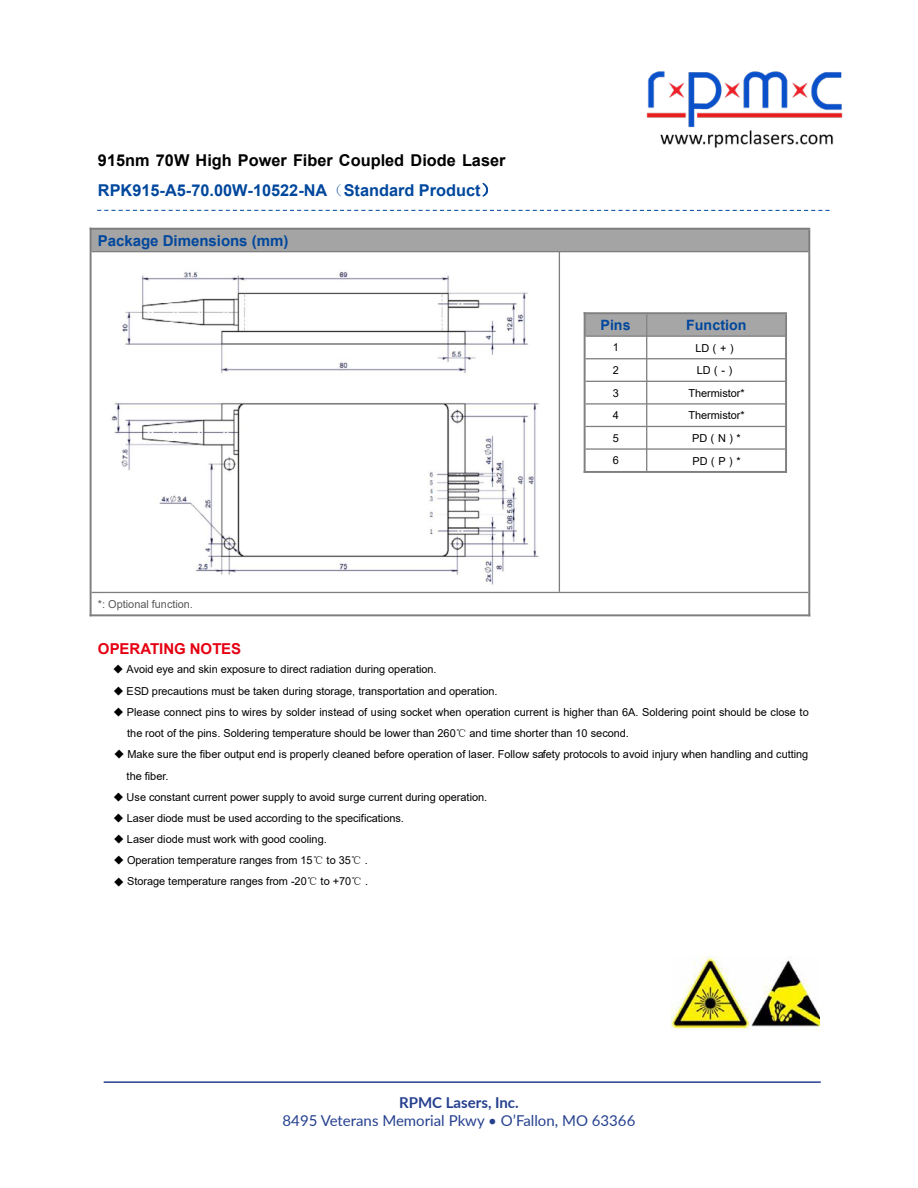
<style>
.page{position:relative;width:918px;height:1188px;background:#fff}
.page>*{position:absolute;margin:0;border:0;box-sizing:border-box;transform-origin:0 0}
.t1{font:700 16.35px/29.2px "Arial";color:#000}
.t2{font:15px "Lato";color:#25408f}
.t3{font:700 15px "Arial";color:#00479d}
.t4{font:700 15px "Lato";color:#25408f}
.t5{font:700 15px "Arial";letter-spacing:-.005em;color:#e60012}
.t6{font:700 14.25px "Arial";color:#00479d}
.t7{font:10.95px/21px "Arial";letter-spacing:-.005em;color:#000}
.t8{font:10.95px "Arial";letter-spacing:-.005em;color:#585858}
.s1{color:#00479d}
.s2{font-family:"Sim Sun";font-weight:400;color:#00479d}
.s3{font-family:"Arial Unicode MS"}
.s4{font-family:"Sim Sun"}
</style>
<div class="page">
<hr style="left:104px;top:1081px;width:717px;height:2px;background:#25408f">
<svg style="left:97px;top:210px;width:733px;height:1px"></svg>
<div style="left:91px;top:230px;width:717px;height:21px;background:#a4a4a4"></div>
<img style="left:111px;top:271px;width:428px;height:314px">
<div style="left:586px;top:314px;width:60px;height:22px;background:#a6a6a6"></div>
<div style="left:647px;top:314px;width:138px;height:22px;background:#a6a6a6"></div>
<hr style="left:584px;top:312px;width:203px;height:2px;background:#808080">
<hr style="left:584px;top:471px;width:203px;height:2px;background:#808080">
<hr style="left:586px;top:336px;width:199px;height:1px;background:#808080">
<hr style="left:586px;top:358px;width:199px;height:1px;background:#808080">
<hr style="left:586px;top:381px;width:199px;height:1px;background:#808080">
<hr style="left:586px;top:403px;width:199px;height:2px;background:#808080">
<hr style="left:586px;top:426px;width:199px;height:1px;background:#808080">
<hr style="left:586px;top:448px;width:199px;height:2px;background:#808080">
<hr style="left:584px;top:312px;width:2px;height:161px;background:#808080">
<hr style="left:785px;top:314px;width:2px;height:159px;background:#808080">
<hr style="left:646px;top:314px;width:1px;height:157px;background:#808080">
<hr style="left:90px;top:228px;width:720px;height:2px;background:#7e7e7e">
<hr style="left:90px;top:614px;width:720px;height:2px;background:#7e7e7e">
<hr style="left:92px;top:251px;width:716px;height:1px;background:#7e7e7e">
<hr style="left:92px;top:592px;width:716px;height:1px;background:#7e7e7e">
<hr style="left:90px;top:228px;width:2px;height:388px;background:#7e7e7e">
<hr style="left:808px;top:230px;width:2px;height:386px;background:#7e7e7e">
<hr style="left:559px;top:251px;width:1px;height:341px;background:#7e7e7e">
<img style="left:672px;top:957px;width:147px;height:72px">
<img style="left:646px;top:71px;width:197px;height:76px">
<h1 class="t1" style="left:98px;top:146px;width:409px">915nm 70W High Power Fiber Coupled Diode Laser<br><span class="s1">RPK915-A5-70.00W-10522-NA</span><span class="s2">（</span><span class="s1">Standard Product</span><span class="s2">）</span></h1>
<h2 class="t3" style="left:98px;top:230px;width:192px">Package Dimensions (mm)</h2>
<h3 class="t6" style="left:601px;top:315px;width:32px">Pins</h3>
<h3 class="t6" style="left:686px;top:315px;width:62px">Function</h3>
<p class="t7" style="left:613px;top:337px;width:8px">1</p>
<p class="t7" style="left:695px;top:337px;width:43px">LD<span class="s3">（</span>+<span class="s3">）</span></p>
<p class="t7" style="left:613px;top:360px;width:8px">2</p>
<p class="t7" style="left:697px;top:360px;width:41px">LD<span class="s3">（</span>-<span class="s3">）</span></p>
<p class="t7" style="left:613px;top:382px;width:8px">3</p>
<p class="t7" style="left:688px;top:382px;width:58px">Thermistor*</p>
<p class="t7" style="left:613px;top:405px;width:8px">4</p>
<p class="t7" style="left:688px;top:405px;width:58px">Thermistor*</p>
<p class="t7" style="left:613px;top:427px;width:8px">5</p>
<p class="t7" style="left:692px;top:428px;width:50px">PD<span class="s3">（</span>N<span class="s3">）</span>*</p>
<p class="t7" style="left:613px;top:450px;width:8px">6</p>
<p class="t7" style="left:692px;top:450px;width:50px">PD<span class="s3">（</span>P<span class="s3">）</span>*</p>
<p class="t8" style="left:98px;top:596px;width:96px">*: Optional function.</p>
<h2 class="t5" style="left:98px;top:638px;width:145px">OPERATING NOTES</h2>
<p class="t7" style="left:113px;top:659px;width:325px">◆ Avoid eye and skin exposure to direct radiation during operation.</p>
<p class="t7" style="left:113px;top:680px;width:386px">◆ ESD precautions must be taken during storage, transportation and operation.</p>
<p class="t7" style="left:127px;top:701px;width:683px;text-indent:-14px">◆ Please connect pins to wires by solder instead of using socket when operation current is higher than 6A. Soldering point should be close to the root of the pins. Soldering temperature should be lower than 260<span class="s4">℃</span> and time shorter than 10 second.</p>
<p class="t7" style="left:127px;top:744px;width:683px;text-indent:-13px">◆ Make sure the fiber output end is properly cleaned before operation of laser. Follow safety protocols to avoid injury when handling and cutting the fiber.</p>
<p class="t7" style="left:113px;top:786px;width:376px">◆ Use constant current power supply to avoid surge current during operation.</p>
<p class="t7" style="left:113px;top:808px;width:292px">◆ Laser diode must be used according to the specifications.</p>
<p class="t7" style="left:113px;top:829px;width:215px">◆ Laser diode must work with good cooling.</p>
<p class="t7" style="left:114px;top:850px;width:256px">◆ Operation temperature ranges from 15<span class="s4">℃</span> to 35<span class="s4">℃</span> .</p>
<p class="t7" style="left:114px;top:871px;width:256px">◆ Storage temperature ranges from -20<span class="s4">℃</span> to +70<span class="s4">℃</span> .</p>
<h2 class="t4" style="left:399px;top:1092px;width:121px">RPMC Lasers, Inc.</h2>
<h2 class="t2" style="left:283px;top:1110px;width:354px">8495 Veterans Memorial Pkwy • O’Fallon, MO 63366</h2>
</div>
